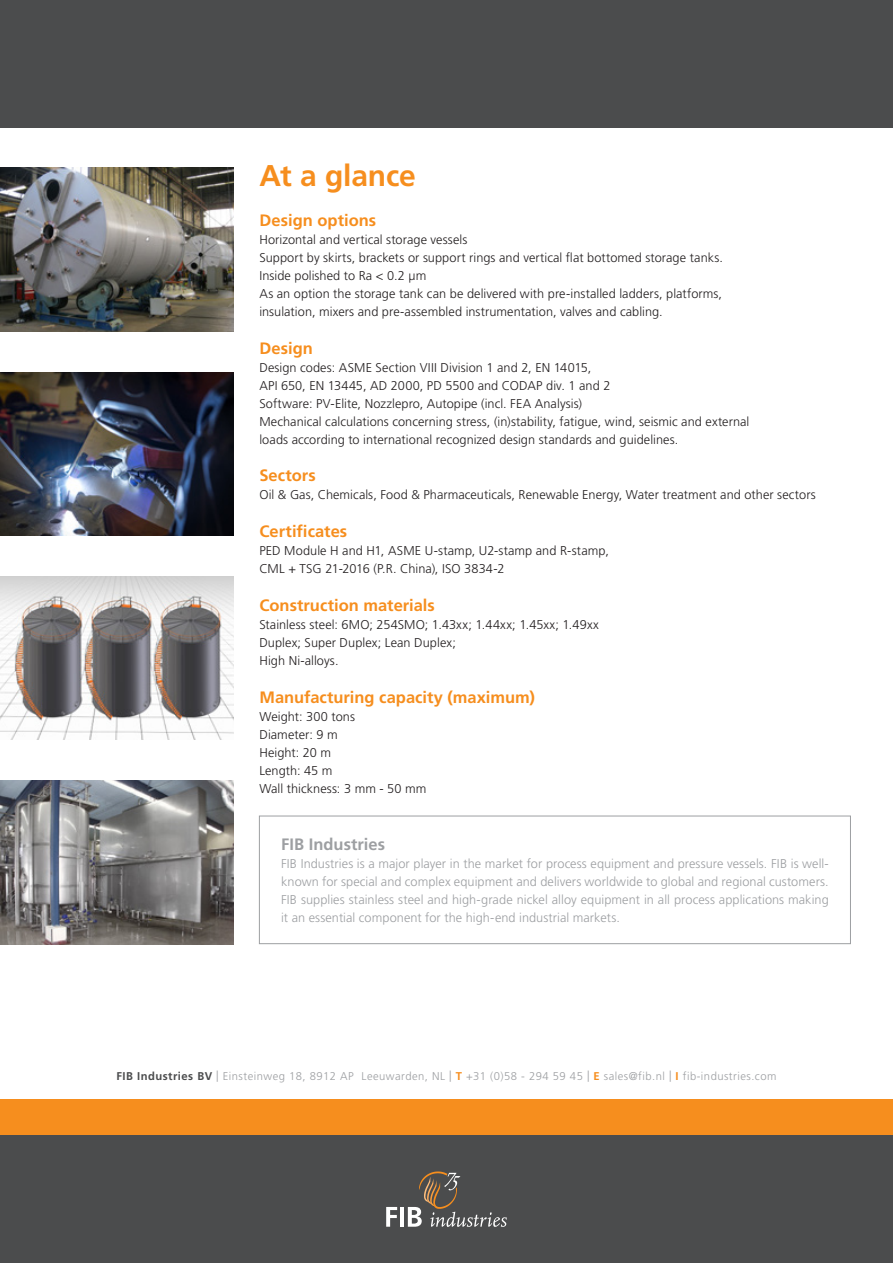
<style>
.page{position:relative;width:893px;height:1263px;background:#fff}
.page>*{position:absolute;margin:0;border:0;box-sizing:border-box;transform-origin:0 0}
.t1{font:700 30px "Frutiger LT Std";letter-spacing:-.01em;color:#f68e1e}
.t2{font:700 16.5px "Frutiger LT Std";color:#f68e1e}
.t3{font:700 16.5px "Frutiger LT Std";letter-spacing:.005em;color:#9d9fa2}
.t4{font:300 12.75px/18px "Frutiger LT Std";letter-spacing:.005em;color:#231f20}
.t5{font:300 12.75px/18px "Frutiger LT Std";letter-spacing:.005em;color:#9d9fa2;text-align:justify}
.Kopje_klein{font:300 11.25px "Frutiger LT Std";letter-spacing:.04em;color:#9d9fa2}
.s1{font-weight:700;color:#4b4c4d}
.s2{font-weight:700;color:#f68e1e}
</style>
<div class="page">
<div style="left:0;top:1135px;width:893px;height:128px;background:#4b4c4d"></div>
<div style="left:0;top:0;width:893px;height:128px;background:#4b4c4d"></div>
<div style="left:0;top:1099px;width:893px;height:36px;background:#f68e1e"></div>
<img style="left:0;top:168px;width:234px;height:164px">
<img style="left:0;top:372px;width:234px;height:164px">
<img style="left:0;top:576px;width:234px;height:164px">
<img style="left:0;top:780px;width:234px;height:164px">
<svg style="left:386px;top:1207px;width:11px;height:20px"></svg>
<hr style="left:400px;top:1207px;width:4px;height:20px;background:#fff">
<svg style="left:408px;top:1171px;width:99px;height:56px"></svg>
<div style="left:259px;top:816px;width:592px;height:128px;border:1px solid #9d9fa2"></div>
<p class="t1" style="left:259px;top:158px;width:158px">At a glance</p>
<p class="t2" style="left:259px;top:210px;width:118px">Design options</p>
<p class="t4" style="left:259px;top:230px;width:209px">Horizontal and vertical storage vessels</p>
<p class="t4" style="left:259px;top:248px;width:465px">Support by skirts, brackets or support rings and vertical flat bottomed storage tanks.</p>
<p class="t4" style="left:259px;top:266px;width:169px">Inside polished to Ra &lt; 0.2 μm</p>
<p class="t4" style="left:259px;top:284px;width:464px">As an option the storage tank can be delivered with pre-installed ladders, platforms, insulation, mixers and pre-assembled instrumentation, valves and cabling.</p>
<p class="t2" style="left:259px;top:338px;width:55px">Design</p>
<p class="t4" style="left:259px;top:358px;width:353px">Design codes: ASME Section VIII Division 1 and 2, EN 14015,<br>API 650, EN 13445, AD 2000, PD 5500 and CODAP div. 1 and 2</p>
<p class="t4" style="left:259px;top:394px;width:324px">Software: PV-Elite, Nozzlepro, Autopipe (incl. FEA Analysis)</p>
<p class="t4" style="left:259px;top:412px;width:491px">Mechanical calculations concerning stress, (in)stability, fatigue, wind, seismic and external loads according to international recognized design standards and guidelines.</p>
<p class="t2" style="left:259px;top:466px;width:58px">Sectors</p>
<p class="t4" style="left:259px;top:486px;width:558px">Oil &amp; Gas, Chemicals, Food &amp; Pharmaceuticals, Renewable Energy, Water treatment and other sectors</p>
<p class="t2" style="left:259px;top:522px;width:89px">Certificates</p>
<p class="t4" style="left:259px;top:542px;width:351px">PED Module H and H1, ASME U-stamp, U2-stamp and R-stamp,<br>CML + TSG 21-2016 (P.R. China), ISO 3834-2</p>
<p class="t2" style="left:259px;top:595px;width:177px">Construction materials</p>
<p class="t4" style="left:259px;top:616px;width:341px">Stainless steel: 6MO; 254SMO; 1.43xx; 1.44xx; 1.45xx; 1.49xx</p>
<p class="t4" style="left:259px;top:634px;width:198px">Duplex; Super Duplex; Lean Duplex;</p>
<p class="t4" style="left:259px;top:652px;width:81px">High Ni-alloys.</p>
<p class="t2" style="left:259px;top:687px;width:277px">Manufacturing capacity (maximum)</p>
<p class="t4" style="left:259px;top:707px;width:97px">Weight: 300 tons</p>
<p class="t4" style="left:259px;top:725px;width:80px">Diameter: 9 m</p>
<p class="t4" style="left:259px;top:743px;width:73px">Height: 20 m</p>
<p class="t4" style="left:259px;top:761px;width:75px">Length: 45 m</p>
<p class="t4" style="left:259px;top:779px;width:169px">Wall thickness: 3 mm - 50 mm</p>
<p class="t3" style="left:281px;top:834px;width:106px">FIB Industries</p>
<p class="t5" style="left:281px;top:855px;width:549px">FIB Industries is a major player in the market for process equipment and pressure vessels. FIB is well&shy;known for special and complex equipment and delivers worldwide to global and regional customers.<br>FIB supplies stainless steel and high-grade nickel alloy equipment in all process applications making it an essential component for the high-end industrial markets.</p>
<p class="Kopje_klein" style="left:116px;top:1070px;width:661px"><span class="s1">FIB Industries BV</span> | Einsteinweg 18, 8912 AP Leeuwarden, NL | <span class="s2">T</span> +31 (0)58 - 294 59 45 | <span class="s2">E</span> sales@fib.nl | <span class="s2">I</span> fib-industries.com</p>
</div>
